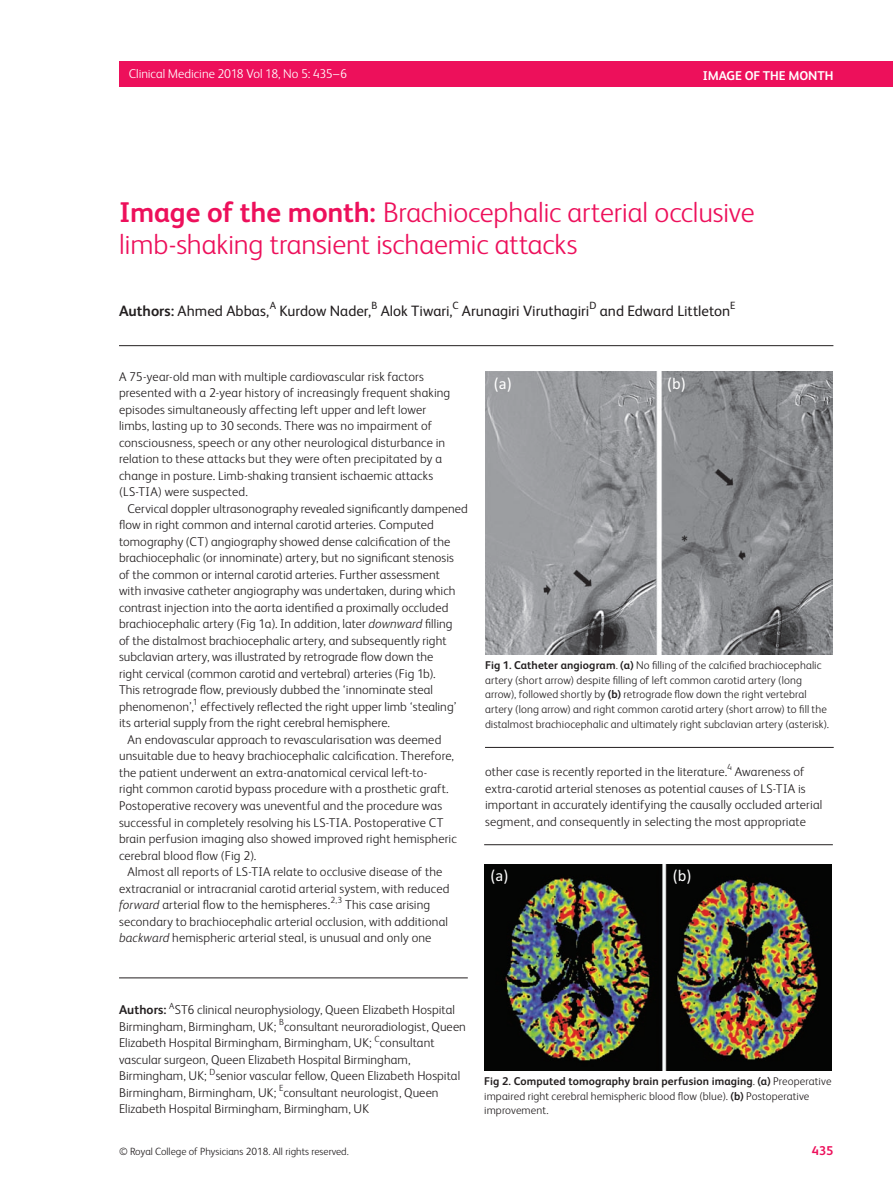
<style>
.page{position:relative;width:893px;height:1191px;background:#fff}
.page>*{position:absolute;margin:0;border:0;box-sizing:border-box;transform-origin:0 0}
.t1{font:300 28.5px/31.5px "FS Albert";letter-spacing:-.005em;color:#ed105b}
.t2{font:16.5px "Calibri";color:#fff}
.t3{font:15px "FS Albert";color:#231f20}
.t4{font:300 12.75px/16.5px "FS Albert";letter-spacing:.005em;color:#231f20}
.t5{font:300 12.75px "FS Albert";letter-spacing:-.005em;color:#fff}
.t6{font:700 12.75px "FS Albert";letter-spacing:-.005em;color:#fff}
.t7{font:700 12.75px "FS Albert";color:#ed105b}
.t8{font:300 11.25px/14.7px "FS Albert";letter-spacing:.01em;color:#231f20}
.t9{font:300 10.5px "FS Albert";color:#231f20}
.t10{font:10.5px "FS Albert";color:#231f20}
.s1{font-weight:700}
.s2{font-style:italic}
</style>
<div class="page">
<div style="left:119px;top:62px;width:774px;height:25px;background:#ed105b"></div>
<hr style="left:119px;top:977px;width:349px;height:1px;background:#231f20">
<hr style="left:119px;top:345px;width:714px;height:1px;background:#231f20">
<hr style="left:485px;top:747px;width:349px;height:1px;background:#231f20">
<img style="left:485px;top:371px;width:347px;height:283px">
<hr style="left:484px;top:844px;width:349px;height:1px;background:#231f20">
<img style="left:484px;top:864px;width:348px;height:206px">
<p class="t5" style="left:129px;top:69px;width:220px">Clinical Medicine 2018 Vol 18, No 5: 435–6</p>
<p class="t6" style="left:703px;top:70px;width:132px">IMAGE OF THE MONTH</p>
<h1 class="t1" style="left:119px;top:200px;width:637px"><span class="s1">Image of the month:</span> Brachiocephalic arterial occlusive limb-shaking transient ischaemic attacks</h1>
<p class="t3" style="left:119px;top:305px;width:152px"><span class="s1">Authors:</span> Ahmed Abbas ,</p>
<p class="t10" style="left:270px;top:301px;width:8px">A</p>
<p class="t3" style="left:279px;top:305px;width:93px">Kurdow Nader ,</p>
<p class="t10" style="left:371px;top:301px;width:7px">B</p>
<p class="t3" style="left:381px;top:305px;width:73px">Alok Tiwari ,</p>
<p class="t10" style="left:452px;top:301px;width:8px">C</p>
<p class="t3" style="left:462px;top:305px;width:129px">Arunagiri Viruthagiri</p>
<p class="t10" style="left:589px;top:301px;width:9px">D</p>
<p class="t3" style="left:600px;top:305px;width:132px">and Edward Littleton</p>
<p class="t10" style="left:730px;top:301px;width:7px">E</p>
<p class="t4" style="left:119px;top:370px;width:333px">A 75-year-old man with multiple cardiovascular risk factors presented with a 2-year history of increasingly frequent shaking episodes simultaneously affecting left upper and left lower limbs, lasting up to 30 seconds. There was no impairment of consciousness, speech or any other neurological disturbance in relation to these attacks but they were often precipitated by a change in posture. Limb-shaking transient ischaemic attacks (LS-TIA) were suspected.</p>
<p class="t4" style="left:128px;top:502px;width:342px">Cervical doppler ultrasonography revealed significantly dampened</p>
<p class="t4" style="left:119px;top:518px;width:316px">flow in right common and internal carotid arteries. Computed</p>
<p class="t4" style="left:119px;top:535px;width:333px">tomography (CT) angiography showed dense calcification of the</p>
<p class="t4" style="left:119px;top:551px;width:336px">brachiocephalic (or innominate) artery, but no significant stenosis</p>
<p class="t4" style="left:119px;top:568px;width:322px">of the common or internal carotid arteries. Further assessment</p>
<p class="t4" style="left:119px;top:584px;width:338px">with invasive catheter angiography was undertaken, during which</p>
<p class="t4" style="left:119px;top:601px;width:331px">contrast injection into the aorta identified a proximally occluded</p>
<p class="t4" style="left:119px;top:617px;width:335px">brachiocephalic artery (Fig 1 a). In addition, later <span class="s2">downward</span> filling</p>
<p class="t4" style="left:119px;top:634px;width:329px">of the distalmost brachiocephalic artery, and subsequently right</p>
<p class="t4" style="left:119px;top:650px;width:316px">subclavian artery, was illustrated by retrograde flow down the</p>
<p class="t4" style="left:119px;top:667px;width:318px">right cervical (common carotid and vertebral) arteries (Fig 1 b).</p>
<p class="t4" style="left:119px;top:683px;width:315px">This retrograde flow, previously dubbed the ‘innominate steal</p>
<p class="t4" style="left:119px;top:700px;width:340px">phenomenon’,<sup>1</sup> effectively reflected the right upper limb ‘stealing’</p>
<p class="t4" style="left:119px;top:716px;width:273px">its arterial supply from the right cerebral hemisphere.</p>
<p class="t4" style="left:128px;top:733px;width:315px">An endovascular approach to revascularisation was deemed</p>
<p class="t4" style="left:119px;top:749px;width:337px">unsuitable due to heavy brachiocephalic calcification. Therefore,</p>
<p class="t4" style="left:119px;top:766px;width:310px">the patient underwent an extra-anatomical cervical left-to-</p>
<p class="t4" style="left:119px;top:782px;width:331px">right common carotid bypass procedure with a prosthetic graft.</p>
<p class="t4" style="left:119px;top:799px;width:325px">Postoperative recovery was uneventful and the procedure was</p>
<p class="t4" style="left:119px;top:815px;width:326px">successful in completely resolving his LS-TIA. Postoperative CT</p>
<p class="t4" style="left:119px;top:832px;width:339px">brain perfusion imaging also showed improved right hemispheric</p>
<p class="t4" style="left:119px;top:848px;width:139px">cerebral blood flow (Fig 2 ).</p>
<p class="t4" style="left:128px;top:865px;width:316px">Almost all reports of LS-TIA relate to occlusive disease of the</p>
<p class="t4" style="left:119px;top:881px;width:332px">extracranial or intracranial carotid arterial system, with reduced</p>
<p class="t4" style="left:119px;top:898px;width:313px"><span class="s2">forward</span> arterial flow to the hemispheres. <sup>2,3</sup> This case arising</p>
<p class="t4" style="left:119px;top:914px;width:330px">secondary to brachiocephalic arterial occlusion, with additional</p>
<p class="t4" style="left:119px;top:931px;width:314px"><span class="s2">backward</span> hemispheric arterial steal, is unusual and only one</p>
<p class="t2" style="left:494px;top:374px;width:19px">(a)</p>
<p class="t2" style="left:667px;top:374px;width:20px">(b)</p>
<p class="t8" style="left:485px;top:659px;width:346px"><span class="s1">Fig 1. Catheter angiogram</span>. <span class="s1">(a)</span> No filling of the calcified brachiocephalic artery (short arrow) despite filling of left common carotid artery (long arrow), followed shortly by <span class="s1">(b)</span> retrograde flow down the right vertebral artery (long arrow) and right common carotid artery (short arrow) to fill the distalmost brachiocephalic and ultimately right subclavian artery (asterisk).</p>
<p class="t4" style="left:485px;top:765px;width:339px">other case is recently reported in the literature. <sup>4</sup> Awareness of extra-carotid arterial stenoses as potential causes of LS-TIA is important in accurately identifying the causally occluded arterial segment, and consequently in selecting the most appropriate</p>
<p class="t2" style="left:491px;top:866px;width:19px">(a)</p>
<p class="t2" style="left:673px;top:866px;width:20px">(b)</p>
<p class="t4" style="left:119px;top:1003px;width:348px"><span class="s1">Authors:</span> <sup>A</sup> ST6 clinical neurophysiology, Queen Elizabeth Hospital Birmingham, Birmingham, UK ; <sup>B</sup> consultant neuroradiologist, Queen Elizabeth Hospital Birmingham, Birmingham, UK ; <sup>C</sup> consultant vascular surgeon, Queen Elizabeth Hospital Birmingham, Birmingham, UK ; <sup>D</sup> senior vascular fellow, Queen Elizabeth Hospital Birmingham, Birmingham, UK ; <sup>E</sup> consultant neurologist, Queen Elizabeth Hospital Birmingham, Birmingham, UK</p>
<p class="t8" style="left:484px;top:1075px;width:349px"><span class="s1">Fig 2. Computed tomography brain perfusion imaging</span>. <span class="s1">(a)</span> Preoperative impaired right cerebral hemispheric blood flow (blue). <span class="s1">(b)</span> Postoperative improvement.</p>
<p class="t9" style="left:119px;top:1147px;width:231px">© Royal College of Physicians 2018. All rights reserved.</p>
<p class="t7" style="left:812px;top:1145px;width:23px">435</p>
</div>
